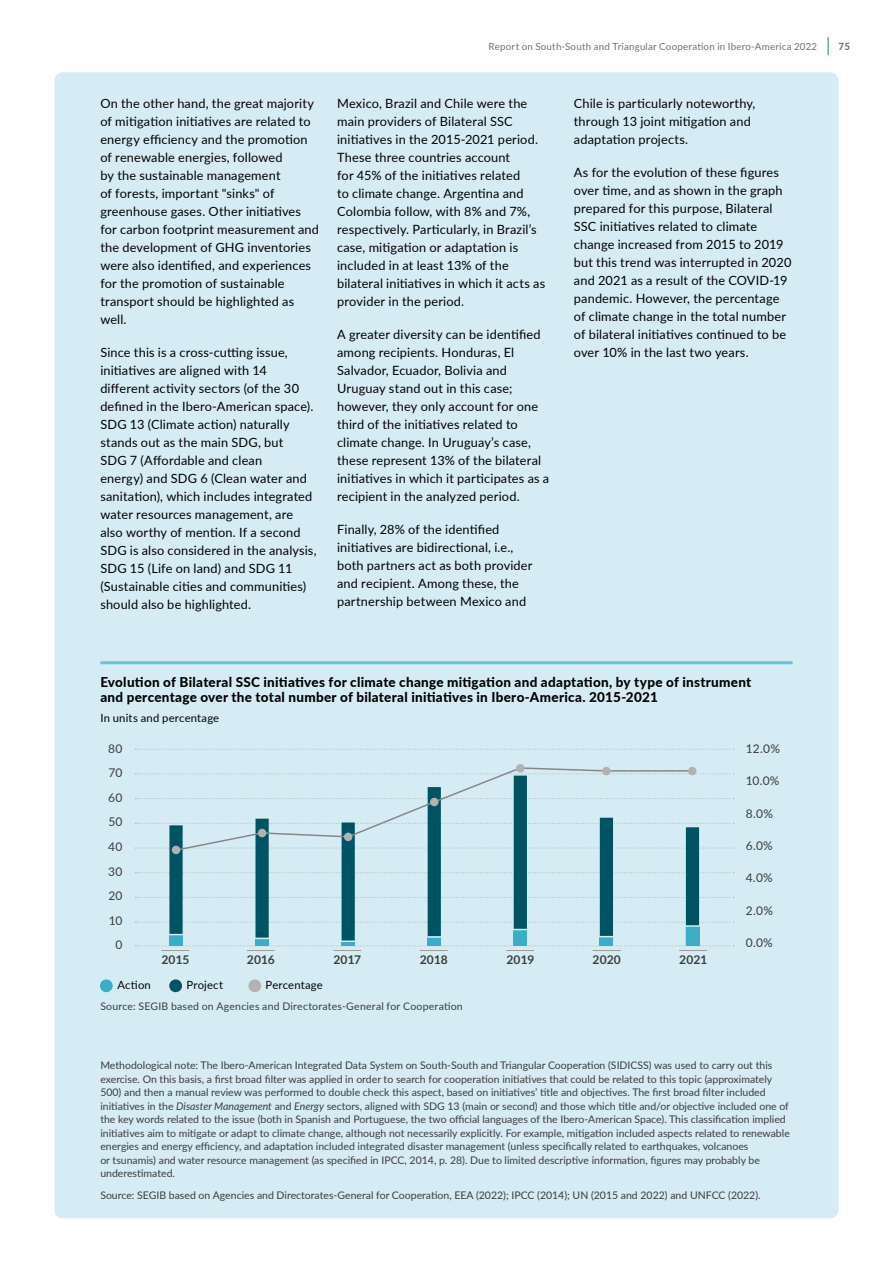
<style>
.page{position:relative;width:893px;height:1263px;background:#fff}
.page>*{position:absolute;margin:0;border:0;box-sizing:border-box;transform-origin:0 0}
.t1{font:800 13.5px/15px "Lato";letter-spacing:.02em;color:#000}
.t2{font:12.75px/18px "Lato";letter-spacing:.01em;color:#000}
.t3{font:12px/24.6px "Lato";letter-spacing:.015em;color:#3c3c3b;text-align:right}
.t4{font:700 12px "Lato";letter-spacing:.005em;color:#3c3c3b}
.t5{font:11.25px "Lato";letter-spacing:.015em;color:#000}
.t6{font:10.5px/13.5px "Lato";color:#3c3c3b}
.t7{font:10.5px "Lato";letter-spacing:.02em;color:#3c3c3b}
.t8{font:9.75px "Lato";letter-spacing:.025em;color:#706f6f}
.t9{font:800 9.75px "Lato";color:#706f6f}
.s1{font-style:italic}
</style>
<div class="page">
<svg style="left:828px;top:37px;width:1px;height:18px"></svg>
<div style="left:54px;top:72px;width:784px;height:1146px;background:#d5ecf4;border-radius:9px"></div>
<hr style="left:100px;top:661px;width:693px;height:3px;background:#00a9c1">
<svg style="left:135px;top:749px;width:599px;height:1px"></svg>
<svg style="left:516px;top:764px;width:9px;height:8px"></svg>
<svg style="left:135px;top:766px;width:599px;height:185px"></svg>
<div style="left:248px;top:979px;width:13px;height:13px;background:#b3b2b2;border-radius:50%"></div>
<div style="left:100px;top:979px;width:13px;height:13px;background:#3aadc7;border-radius:50%"></div>
<div style="left:169px;top:979px;width:13px;height:13px;background:#005362;border-radius:50%"></div>
<p class="t2" style="left:100px;top:94px;width:220px">On the other hand, the great majority of mitigation initiatives are related to energy efficiency and the promotion of renewable energies, followed<br>by the sustainable management<br>of forests, important "sinks" of greenhouse gases. Other initiatives for carbon footprint measurement and the development of GHG inventories were also identified, and experiences for the promotion of sustainable transport should be highlighted as well.</p>
<p class="t2" style="left:100px;top:343px;width:218px">Since this is a cross‑cutting issue, initiatives are aligned with 14 different activity sectors (of the 30 defined in the Ibero‑American space).<br>SDG 13 (Climate action) naturally stands out as the main SDG, but<br>SDG 7 (Affordable and clean<br>energy) and SDG 6 (Clean water and sanitation), which includes integrated water resources management, are also worthy of mention. If a second SDG is also considered in the analysis, SDG 15 (Life on land) and SDG 11 (Sustainable cities and communities) should also be highlighted.</p>
<p class="t8" style="left:489px;top:39px;width:330px">Report on South-South and Triangular Cooperation in Ibero-America 2022</p>
<p class="t9" style="left:838px;top:39px;width:13px">75</p>
<p class="t2" style="left:337px;top:94px;width:210px">Mexico, Brazil and Chile were the main providers of Bilateral SSC initiatives in the 2015‑2021 period.<br>These three countries account<br>for 45% of the initiatives related<br>to climate change. Argentina and Colombia follow, with 8% and 7%, respectively. Particularly, in Brazil’s case, mitigation or adaptation is included in at least 13% of the bilateral initiatives in which it acts as provider in the period.</p>
<p class="t2" style="left:337px;top:325px;width:214px">A greater diversity can be identified among recipients. Honduras, El Salvador, Ecuador, Bolivia and Uruguay stand out in this case; however, they only account for one third of the initiatives related to climate change. In Uruguay’s case, these represent 13% of the bilateral initiatives in which it participates as a recipient in the analyzed period.</p>
<p class="t2" style="left:337px;top:520px;width:197px">Finally, 28% of the identified initiatives are bidirectional, i.e., both partners act as both provider and recipient. Among these, the partnership between Mexico and</p>
<p class="t2" style="left:574px;top:94px;width:183px">Chile is particularly noteworthy, through 13 joint mitigation and adaptation projects.</p>
<p class="t2" style="left:574px;top:163px;width:219px">As for the evolution of these figures over time, and as shown in the graph prepared for this purpose, Bilateral SSC initiatives related to climate change increased from 2015 to 2019 but this trend was interrupted in 2020 and 2021 as a result of the COVID‑19 pandemic. However, the percentage of climate change in the total number of bilateral initiatives continued to be over 10% in the last two years.</p>
<p class="t1" style="left:100px;top:674px;width:652px">Evolution of Bilateral SSC initiatives for climate change mitigation and adaptation, by type of instrument and percentage over the total number of bilateral initiatives in Ibero-America. 2015-2021</p>
<p class="t5" style="left:100px;top:709px;width:120px">In units and percentage</p>
<p class="t3" style="left:108px;top:736px;width:16px">80<br>70<br>60<br>50<br>40<br>30<br>20<br>10<br>0</p>
<p class="t3" style="left:746px;top:736px;width:36px">12.0%</p>
<p class="t3" style="left:746px;top:768px;width:35px">10.0%</p>
<p class="t3" style="left:746px;top:800px;width:29px">8.0%</p>
<p class="t3" style="left:746px;top:833px;width:29px">6.0%</p>
<p class="t3" style="left:746px;top:865px;width:28px">4.0%</p>
<p class="t3" style="left:746px;top:898px;width:29px">2.0%</p>
<p class="t3" style="left:746px;top:930px;width:29px">0.0%</p>
<p class="t4" style="left:161px;top:953px;width:29px">2015</p>
<p class="t4" style="left:247px;top:953px;width:29px">2016</p>
<p class="t4" style="left:333px;top:953px;width:29px">2017</p>
<p class="t4" style="left:420px;top:953px;width:29px">2018</p>
<p class="t4" style="left:506px;top:953px;width:29px">2019</p>
<p class="t4" style="left:593px;top:953px;width:30px">2020</p>
<p class="t4" style="left:679px;top:953px;width:29px">2021</p>
<p class="t5" style="left:117px;top:977px;width:35px">Action</p>
<p class="t5" style="left:187px;top:977px;width:38px">Project</p>
<p class="t5" style="left:266px;top:977px;width:59px">Percentage</p>
<p class="t7" style="left:100px;top:998px;width:364px">Source: SEGIB based on Agencies and Directorates‑General for Cooperation</p>
<p class="t6" style="left:100px;top:1058px;width:691px">Methodological note: The Ibero‑American Integrated Data System on South‑South and Triangular Cooperation (SIDICSS) was used to carry out this exercise. On this basis, a first broad filter was applied in order to search for cooperation initiatives that could be related to this topic (approximately 500) and then a manual review was performed to double check this aspect, based on initiatives’ title and objectives. The first broad filter included initiatives in the <span class="s1">Disaster Management</span> and <span class="s1">Energy</span> sectors, aligned with SDG 13 (main or second) and those which title and/or objective included one of the key words related to the issue (both in Spanish and Portuguese, the two official languages of the Ibero‑American Space). This classification implied initiatives aim to mitigate or adapt to climate change, although not necessarily explicitly. For example, mitigation included aspects related to renewable energies and energy efficiency, and adaptation included integrated disaster management (unless specifically related to earthquakes, volcanoes<br>or tsunamis) and water resource management (as specified in IPCC, 2014, p. 28). Due to limited descriptive information, figures may probably be underestimated.</p>
<p class="t6" style="left:100px;top:1188px;width:662px">Source: SEGIB based on Agencies and Directorates‑General for Cooperation, EEA (2022); IPCC (2014); UN (2015 and 2022) and UNFCC (2022).</p>
</div>
